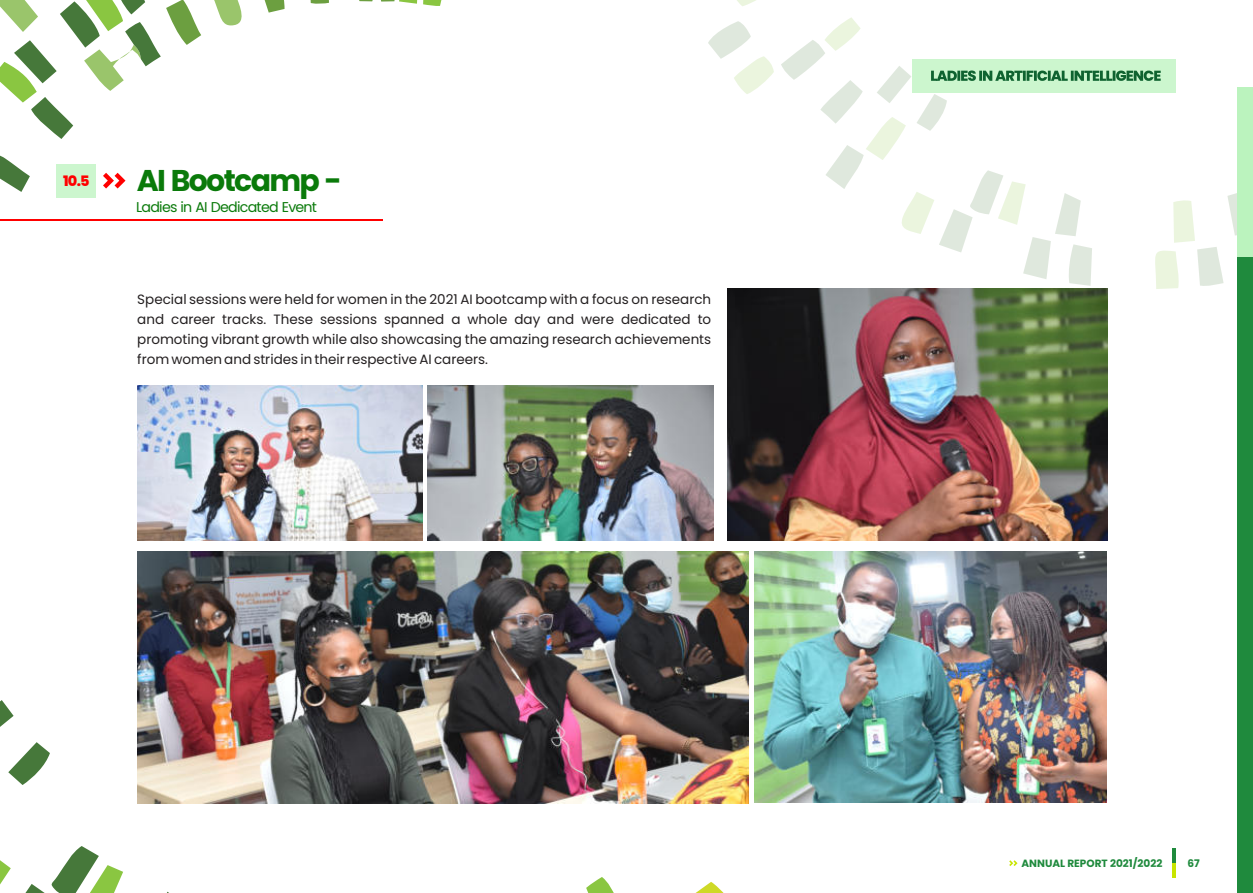
<style>
.page{position:relative;width:1253px;height:893px;background:#fff}
.page>*{position:absolute;margin:0;border:0;box-sizing:border-box;transform-origin:0 0}
.t1{font:700 30px "Poppins";letter-spacing:-.055em;color:#0a7a0a}
.t2{font:800 14.4px "Poppins";color:#f00}
.t3{font:14.25px "Poppins";letter-spacing:-.05em;color:#0a7a0a}
.t4{font:13.5px/20.2px "Poppins";color:#231f20;text-align:justify}
.t5{font:700 10.5px "Poppins";color:#1f8a3d}
</style>
<div class="page">
<svg style="left:359px;top:0;width:83px;height:6px"></svg>
<svg style="left:586px;top:877px;width:28px;height:16px"></svg>
<svg style="left:695px;top:882px;width:29px;height:11px"></svg>
<svg style="left:0;top:846px;width:123px;height:47px"></svg>
<svg style="left:214px;top:0;width:28px;height:26px"></svg>
<svg style="left:0;top:700px;width:50px;height:85px"></svg>
<svg style="left:310px;top:0;width:19px;height:4px"></svg>
<svg style="left:0;top:155px;width:30px;height:37px"></svg>
<svg style="left:264px;top:0;width:20px;height:13px"></svg>
<svg style="left:0;top:0;width:201px;height:139px"></svg>
<svg style="left:737px;top:0;width:19px;height:6px"></svg>
<svg style="left:708px;top:21px;width:66px;height:73px"></svg>
<div style="left:1237px;top:257px;width:15px;height:636px;background:#1f8a3d"></div>
<svg style="left:103px;top:173px;width:22px;height:16px"></svg>
<hr style="left:0;top:219px;width:383px;height:2px;background:#f00">
<div style="left:56px;top:164px;width:40px;height:33px;background:#ccf6ce"></div>
<hr style="left:1172px;top:848px;width:4px;height:16px;background:#1f8a3d">
<hr style="left:1172px;top:863px;width:4px;height:15px;background:#c8e500">
<svg style="left:1009px;top:860px;width:8px;height:6px"></svg>
<img style="left:137px;top:386px;width:286px;height:155px">
<img style="left:428px;top:386px;width:285px;height:155px">
<img style="left:728px;top:288px;width:378px;height:253px">
<img style="left:137px;top:552px;width:611px;height:252px">
<img style="left:754px;top:552px;width:352px;height:250px">
<svg style="left:781px;top:17px;width:471px;height:272px"></svg>
<p class="t2" style="left:63px;top:172px;width:28px">10.5</p>
<h1 class="t1" style="left:137px;top:163px;width:207px">AI Bootcamp -</h1>
<p class="t3" style="left:136px;top:199px;width:182px">Ladies in AI Dedicated Event</p>
<p class="t4" style="left:137px;top:289px;width:575px">Special sessions were held for women in the 2021 AI bootcamp with a focus on research and career tracks. These sessions spanned a whole day and were dedicated to promoting vibrant growth while also showcasing the amazing research achievements from women and strides in their respective AI careers.</p>
<p class="t5" style="left:1021px;top:857px;width:142px">ANNUAL REPORT 2021/2022</p>
<p class="t5" style="left:1187px;top:857px;width:14px">67</p>
</div>
